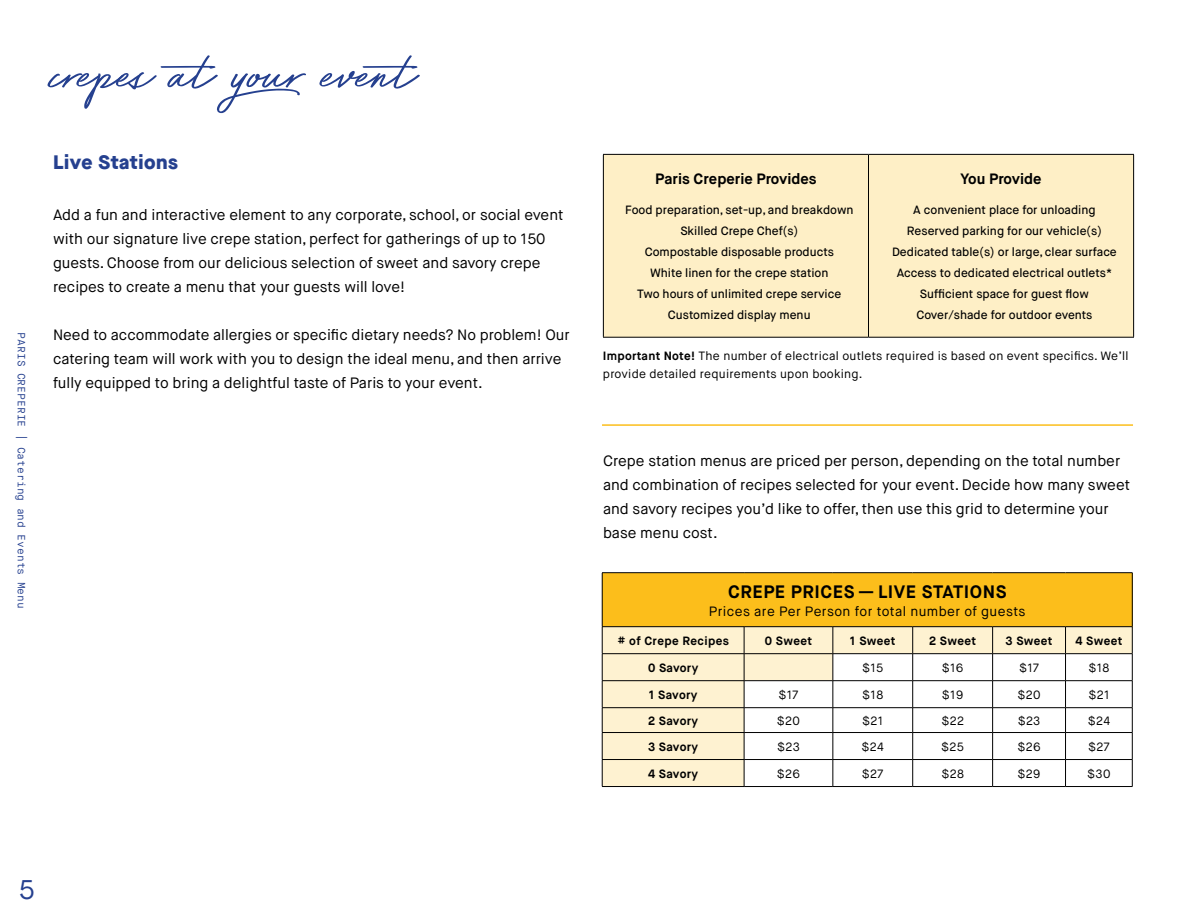
<style>
.page{position:relative;width:1188px;height:918px;background:#fff}
.page>*{position:absolute;margin:0;border:0;box-sizing:border-box;transform-origin:0 0}
.t1{font:72px "Bayshore";color:#25408f}
.t2{font:27px "Maison Neue Mono";color:#25408f}
.t3{font:800 19.5px "Maison Neue";letter-spacing:.03em;color:#25408f}
.t4{font:700 18px "Maison Neue";letter-spacing:.03em;color:#000}
.t5{font:15px/24px "Maison Neue";color:#000}
.t6{font:700 15px "Maison Neue";color:#000}
.t7{font:13.5px "Maison Neue";letter-spacing:.03em;color:#000}
.t8{font:500 12px/21px "Maison Neue";color:#000;text-align:center}
.t9{font:12px/18px "Maison Neue";letter-spacing:.02em;color:#000}
.t10{font:700 12px "Maison Neue";letter-spacing:.03em;color:#000}
.t11{font:10.5px "Maison Neue Mono";color:#25408f}
.s1{font-weight:700}
</style>
<div class="page">
<div style="left:602px;top:573px;width:530px;height:54px;background:#fcbe1b"></div>
<svg style="left:603px;top:627px;width:389px;height:159px;fill:#fef2d1"></svg>
<hr style="left:602px;top:572px;width:142px;height:1px;background:#000">
<hr style="left:602px;top:573px;width:1px;height:53px;background:#000">
<hr style="left:744px;top:572px;width:89px;height:1px;background:#000">
<hr style="left:833px;top:572px;width:80px;height:1px;background:#000">
<hr style="left:913px;top:572px;width:80px;height:1px;background:#000">
<hr style="left:993px;top:572px;width:73px;height:1px;background:#000">
<hr style="left:1066px;top:572px;width:66px;height:1px;background:#000">
<hr style="left:1132px;top:573px;width:1px;height:53px;background:#000">
<hr style="left:602px;top:626px;width:142px;height:1px;background:#000">
<hr style="left:744px;top:626px;width:89px;height:1px;background:#000">
<hr style="left:833px;top:626px;width:80px;height:1px;background:#000">
<hr style="left:913px;top:626px;width:80px;height:1px;background:#000">
<hr style="left:993px;top:626px;width:73px;height:1px;background:#000">
<hr style="left:1066px;top:626px;width:66px;height:1px;background:#000">
<hr style="left:602px;top:653px;width:142px;height:1px;background:#000">
<hr style="left:744px;top:653px;width:89px;height:1px;background:#000">
<hr style="left:833px;top:653px;width:80px;height:1px;background:#000">
<hr style="left:913px;top:653px;width:80px;height:1px;background:#000">
<hr style="left:602px;top:680px;width:142px;height:1px;background:#000">
<hr style="left:744px;top:680px;width:89px;height:1px;background:#000">
<hr style="left:833px;top:680px;width:80px;height:1px;background:#000">
<hr style="left:913px;top:680px;width:80px;height:1px;background:#000">
<hr style="left:602px;top:707px;width:142px;height:1px;background:#000">
<hr style="left:744px;top:707px;width:89px;height:1px;background:#000">
<hr style="left:833px;top:707px;width:80px;height:1px;background:#000">
<hr style="left:913px;top:707px;width:80px;height:1px;background:#000">
<hr style="left:602px;top:732px;width:142px;height:1px;background:#000">
<hr style="left:744px;top:732px;width:89px;height:1px;background:#000">
<hr style="left:833px;top:732px;width:80px;height:1px;background:#000">
<hr style="left:913px;top:732px;width:80px;height:1px;background:#000">
<hr style="left:602px;top:759px;width:142px;height:1px;background:#000">
<svg style="left:602px;top:627px;width:1px;height:159px"></svg>
<hr style="left:744px;top:759px;width:89px;height:1px;background:#000">
<svg style="left:744px;top:627px;width:1px;height:159px"></svg>
<hr style="left:833px;top:759px;width:80px;height:1px;background:#000">
<svg style="left:833px;top:627px;width:1px;height:159px"></svg>
<hr style="left:913px;top:759px;width:80px;height:1px;background:#000">
<svg style="left:912px;top:627px;width:1px;height:159px"></svg>
<svg style="left:992px;top:627px;width:141px;height:160px"></svg>
<hr style="left:602px;top:786px;width:142px;height:1px;background:#000">
<hr style="left:744px;top:786px;width:89px;height:1px;background:#000">
<hr style="left:833px;top:786px;width:80px;height:1px;background:#000">
<hr style="left:913px;top:786px;width:80px;height:1px;background:#000">
<hr style="left:993px;top:786px;width:73px;height:1px;background:#000">
<hr style="left:1066px;top:786px;width:66px;height:1px;background:#000">
<div style="left:604px;top:155px;width:529px;height:182px;background:#feefc6"></div>
<hr style="left:603px;top:154px;width:265px;height:1px;background:#000">
<hr style="left:603px;top:155px;width:1px;height:182px;background:#000">
<hr style="left:868px;top:154px;width:266px;height:1px;background:#000">
<hr style="left:868px;top:155px;width:1px;height:182px;background:#000">
<hr style="left:1133px;top:155px;width:1px;height:182px;background:#000">
<hr style="left:603px;top:337px;width:265px;height:1px;background:#000">
<hr style="left:868px;top:337px;width:266px;height:1px;background:#000">
<hr style="left:602px;top:424px;width:531px;height:2px;background:#fcbe1b">
<p class="t11" style="left:28px;top:332px;width:278px;rotate:90deg">PARIS CREPERIE | Catering and Events Menu</p>
<h1 class="t1" style="left:54px;top:20px;width:402px">crepes atyour event</h1>
<h3 class="t3" style="left:53px;top:148px;width:126px">Live Stations</h3>
<p class="t5" style="left:53px;top:203px;width:512px">Add a fun and interactive element to any corporate, school, or social event with our signature live crepe station, perfect for gatherings of up to 150 guests. Choose from our delicious selection of sweet and savory crepe recipes to create a menu that your guests will love!</p>
<p class="t5" style="left:53px;top:323px;width:518px">Need to accommodate allergies or specific dietary needs? No problem! Our catering team will work with you to design the ideal menu, and then arrive fully equipped to bring a delightful taste of Paris to your event.</p>
<p class="t6" style="left:961px;top:169px;width:82px">You Provide</p>
<p class="t8" style="left:892px;top:199px;width:226px">A convenient place for unloading Reserved parking for our vehicle(s)<br>Dedicated table(s) or large, clear surface Access to dedicated electrical outlets* Sufficient space for guest flow Cover/shade for outdoor events</p>
<p class="t9" style="left:603px;top:347px;width:527px"><span class="s1">Important Note!</span> The number of electrical outlets required is based on event specifics. We’ll provide detailed requirements upon booking.</p>
<p class="t6" style="left:655px;top:169px;width:163px">Paris Creperie Provides</p>
<p class="t8" style="left:625px;top:199px;width:230px">Food preparation, set-up, and breakdown<br>Skilled Crepe Chef(s)<br>Compostable disposable products<br>White linen for the crepe station<br>Two hours of unlimited crepe service<br>Customized display menu</p>
<p class="t5" style="left:603px;top:449px;width:529px">Crepe station menus are priced per person, depending on the total number and combination of recipes selected for your event. Decide how many sweet and savory recipes you’d like to offer, then use this grid to determine your base menu cost.</p>
<p class="t4" style="left:728px;top:580px;width:280px">CREPE PRICES — LIVE STATIONS</p>
<p class="t7" style="left:709px;top:602px;width:318px">Prices are Per Person for total number of guests</p>
<p class="t10" style="left:617px;top:633px;width:113px"># of Crepe Recipes</p>
<p class="t10" style="left:765px;top:633px;width:49px">0 Sweet</p>
<p class="t10" style="left:850px;top:633px;width:47px">1 Sweet</p>
<p class="t10" style="left:929px;top:633px;width:49px">2 Sweet</p>
<p class="t10" style="left:1006px;top:633px;width:49px">3 Sweet</p>
<p class="t10" style="left:1075px;top:633px;width:49px">4 Sweet</p>
<p class="t10" style="left:648px;top:660px;width:52px">0 Savory</p>
<p class="t9" style="left:862px;top:659px;width:23px">$15</p>
<p class="t9" style="left:942px;top:659px;width:23px">$16</p>
<p class="t9" style="left:1019px;top:659px;width:22px">$17</p>
<p class="t9" style="left:1088px;top:659px;width:23px">$18</p>
<p class="t10" style="left:649px;top:687px;width:50px">1 Savory</p>
<p class="t9" style="left:778px;top:686px;width:22px">$17</p>
<p class="t9" style="left:862px;top:686px;width:23px">$18</p>
<p class="t9" style="left:942px;top:686px;width:23px">$19</p>
<p class="t9" style="left:1018px;top:686px;width:25px">$20</p>
<p class="t9" style="left:1088px;top:686px;width:23px">$21</p>
<p class="t10" style="left:648px;top:713px;width:52px">2 Savory</p>
<p class="t9" style="left:777px;top:712px;width:25px">$20</p>
<p class="t9" style="left:862px;top:712px;width:23px">$21</p>
<p class="t9" style="left:941px;top:712px;width:24px">$22</p>
<p class="t9" style="left:1018px;top:712px;width:24px">$23</p>
<p class="t9" style="left:1088px;top:712px;width:24px">$24</p>
<p class="t10" style="left:648px;top:739px;width:52px">3 Savory</p>
<p class="t9" style="left:777px;top:738px;width:24px">$23</p>
<p class="t9" style="left:862px;top:738px;width:24px">$24</p>
<p class="t9" style="left:941px;top:738px;width:24px">$25</p>
<p class="t9" style="left:1017px;top:738px;width:25px">$26</p>
<p class="t9" style="left:1088px;top:738px;width:23px">$27</p>
<p class="t10" style="left:648px;top:766px;width:52px">4 Savory</p>
<p class="t9" style="left:777px;top:765px;width:25px">$26</p>
<p class="t9" style="left:862px;top:765px;width:23px">$27</p>
<p class="t9" style="left:941px;top:765px;width:24px">$28</p>
<p class="t9" style="left:1018px;top:765px;width:25px">$29</p>
<p class="t9" style="left:1087px;top:765px;width:25px">$30</p>
<h2 class="t2" style="left:18px;top:873px;width:19px">5</h2>
</div>
